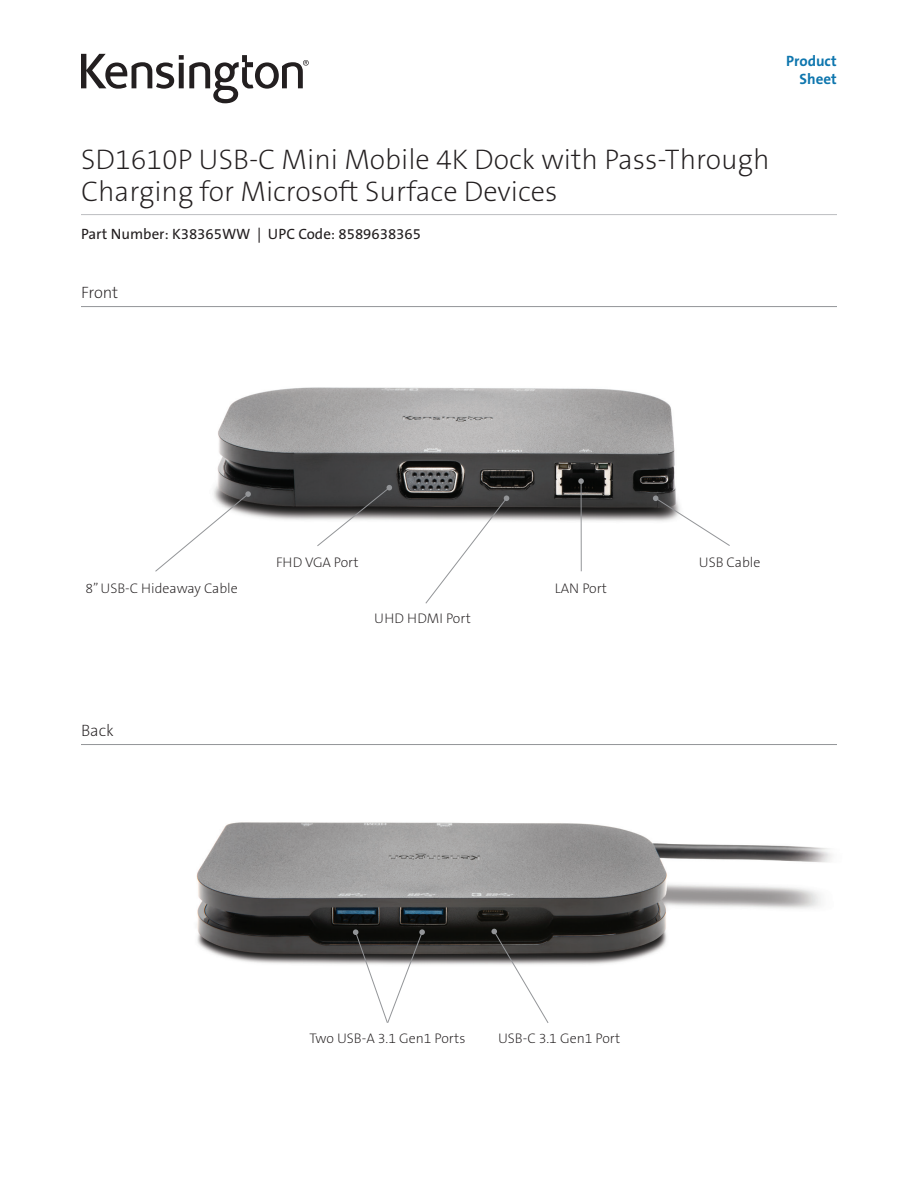
<style>
.page{position:relative;width:918px;height:1188px;background:#fff}
.page>*{position:absolute;margin:0;border:0;box-sizing:border-box;transform-origin:0 0}
.Main_Header{font:28.5px/31.5px "The Sans KENSINGTON2 XL";color:#231f20}
.t1{font:16.5px "The Sans KENSINGTON2 XL";color:#231f20}
.Part_No__UPC{font:15px "The Sans KENSINGTON5 Rg";color:#231f20}
.Part_No__UPC-2{font:15px "The Sans KENSINGTON7 Bd";color:#0e76ae}
.Image_Body{font:13.95px "The Sans KENSINGTON2 XL";color:#231f20}
</style>
<div class="page">
<img style="left:213px;top:387px;width:463px;height:167px">
<img style="left:196px;top:822px;width:636px;height:143px">
<hr style="left:81px;top:306px;width:756px;height:1px;background:#939598">
<hr style="left:81px;top:744px;width:756px;height:1px;background:#939598">
<hr style="left:81px;top:214px;width:756px;height:1px;background:#bcbdc0">
<svg style="left:316px;top:485px;width:76px;height:62px"></svg>
<svg style="left:155px;top:491px;width:96px;height:81px"></svg>
<svg style="left:425px;top:495px;width:84px;height:109px"></svg>
<hr style="left:581px;top:481px;width:1px;height:90px;background:#939598">
<svg style="left:578px;top:478px;width:6px;height:6px"></svg>
<svg style="left:491px;top:929px;width:58px;height:94px"></svg>
<svg style="left:353px;top:929px;width:72px;height:94px"></svg>
<svg style="left:653px;top:495px;width:77px;height:52px"></svg>
<svg style="left:81px;top:54px;width:228px;height:49px"></svg>
<p class="Part_No__UPC-2" style="left:786px;top:53px;width:52px">Product</p>
<p class="Part_No__UPC-2" style="left:800px;top:71px;width:39px">Sheet</p>
<p class="Main_Header" style="left:81px;top:145px;width:690px">SD1610P USB-C Mini Mobile 4K Dock with Pass-Through<br>Charging for Microsoft Surface Devices</p>
<p class="Part_No__UPC" style="left:81px;top:226px;width:342px">Part Number: K38365WW | UPC Code: 8589638365</p>
<p class="t1" style="left:81px;top:283px;width:39px">Front</p>
<p class="Image_Body" style="left:85px;top:580px;width:154px">8” USB-C Hideaway Cable</p>
<p class="t1" style="left:81px;top:721px;width:34px">Back</p>
<p class="Image_Body" style="left:276px;top:554px;width:84px">FHD VGA Port</p>
<p class="Image_Body" style="left:374px;top:611px;width:98px">UHD HDMI Port</p>
<p class="Image_Body" style="left:555px;top:580px;width:54px">LAN Port</p>
<p class="Image_Body" style="left:699px;top:554px;width:63px">USB Cable</p>
<p class="Image_Body" style="left:309px;top:1030px;width:157px">Two USB-A 3.1 Gen1 Ports</p>
<p class="Image_Body" style="left:498px;top:1030px;width:124px">USB-C 3.1 Gen1 Port</p>
</div>
